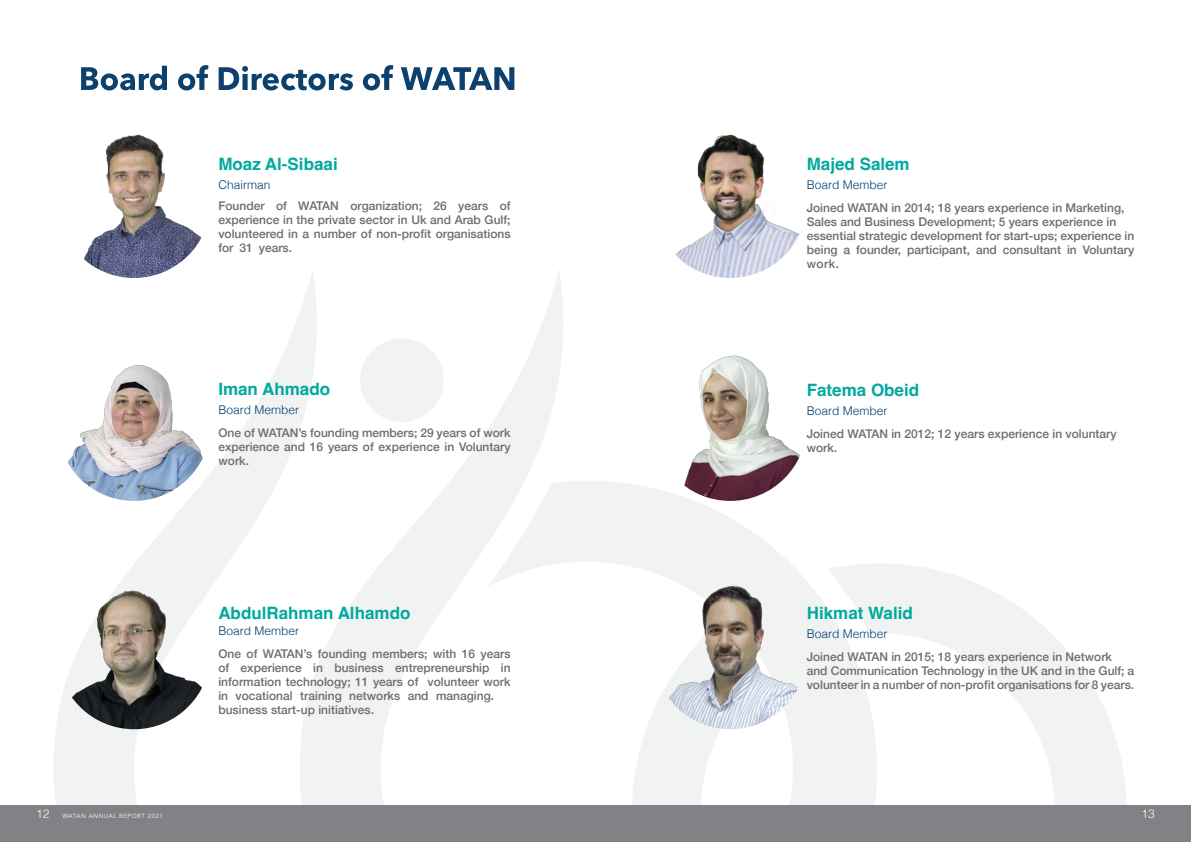
<style>
.page{position:relative;width:1191px;height:842px;background:#fff}
.page>*{position:absolute;margin:0;border:0;box-sizing:border-box;transform-origin:0 0}
.t1{font:700 17px "Helvetica";color:#00a9a0}
.t2{font:500 12px/14px "Helvetica Neue";color:#6c6d70;text-align:justify}
.t3{font:300 12px "Helvetica";color:#003e6f}
.t4{font:300 12px "Helvetica";color:#fff}
.t5{font:6px "Avenir";letter-spacing:.1em;color:#fff}
.s1{font-family:"Helvetica";font-weight:300;font-size:12px}
</style>
<div class="page">
<div style="left:0;top:806px;width:1191px;height:36px;background:#808285"></div>
<svg style="left:877px;top:564px;width:249px;height:242px;fill:#f1f2f2"></svg>
<svg style="left:877px;top:632px;width:93px;height:174px"></svg>
<svg style="left:717px;top:481px;width:160px;height:325px;fill:#f5f5f6"></svg>
<svg style="left:436px;top:271px;width:281px;height:535px"></svg>
<div style="left:360px;top:338px;width:83px;height:84px;background:#f1f2f2;border-radius:50%"></div>
<svg style="left:54px;top:269px;width:382px;height:537px"></svg>
<svg style="left:81px;top:65px;width:433px;height:25px"></svg>
<img style="left:57px;top:125px;width:153px;height:153px;border-radius:76px">
<img style="left:660px;top:134px;width:140px;height:144px">
<img style="left:63px;top:348px;width:142px;height:153px">
<img style="left:653px;top:348px;width:153px;height:153px;border-radius:76px">
<img style="left:57px;top:576px;width:153px;height:153px;border-radius:76px">
<img style="left:653px;top:576px;width:153px;height:153px;border-radius:76px">
<p class="t1" style="left:218px;top:154px;width:121px">Moaz Al-Sibaai</p>
<p class="t1" style="left:806px;top:154px;width:104px">Majed Salem</p>
<p class="t3" style="left:218px;top:175px;width:54px">Chairman</p>
<p class="t3" style="left:806px;top:175px;width:82px">Board Member</p>
<p class="t2" style="left:218px;top:198px;width:294px">Founder of WATAN organization; 26 years of experience in the private sector in Uk and Arab Gulf; volunteered in a number of non-profit organisations for 31 years.</p>
<p class="t2" style="left:806px;top:200px;width:319px">Joined WATAN in 2014; 18 years experience in Marketing,</p>
<p class="t2" style="left:806px;top:214px;width:311px">Sales and Business Development; 5 years experience in</p>
<p class="t2" style="left:806px;top:228px;width:329px">essential strategic development for start-ups; experience in</p>
<p class="t2" style="left:806px;top:242px;width:329px">being a founder, participant, and consultant in Voluntary work.</p>
<p class="t1" style="left:218px;top:379px;width:113px">Iman Ahmado</p>
<p class="t1" style="left:806px;top:380px;width:114px">Fatema Obeid</p>
<p class="t3" style="left:218px;top:399px;width:82px">Board Member</p>
<p class="t3" style="left:806px;top:401px;width:82px">Board Member</p>
<p class="t2" style="left:218px;top:425px;width:294px">One of WATAN’s founding members; 29 years of work experience and 16 years of experience in Voluntary work.</p>
<p class="t2" style="left:806px;top:426px;width:311px">Joined WATAN in 2012; 12 years experience in voluntary</p>
<p class="t2" style="left:806px;top:440px;width:32px">work.</p>
<p class="t1" style="left:218px;top:603px;width:194px">AbdulRahman Alhamdo</p>
<p class="t1" style="left:806px;top:603px;width:108px">Hikmat Walid</p>
<p class="t3" style="left:218px;top:620px;width:82px">Board Member</p>
<p class="t3" style="left:806px;top:623px;width:82px">Board Member</p>
<p class="t2" style="left:218px;top:646px;width:294px">One of WATAN’s founding members; with 16 years of experience in business entrepreneurship in information technology; 11 years of volunteer work in vocational training networks and managing.</p>
<p class="t2" style="left:218px;top:702px;width:157px">business start-up initiatives.</p>
<p class="t2" style="left:806px;top:649px;width:307px">Joined WATAN in 2015; 18 years experience in Network</p>
<p class="t2" style="left:806px;top:663px;width:329px">and Communication Technology in the UK and in the Gulf; a</p>
<p class="t2" style="left:806px;top:677px;width:329px">volunteer in a number of non-profit organisations for 8 years.</p>
<p class="t5" style="left:36px;top:812px;width:128px"><span class="s1">12</span> WATAN ANNUAL REPORT 2021</p>
<p class="t4" style="left:1141px;top:803px;width:15px">13</p>
</div>
